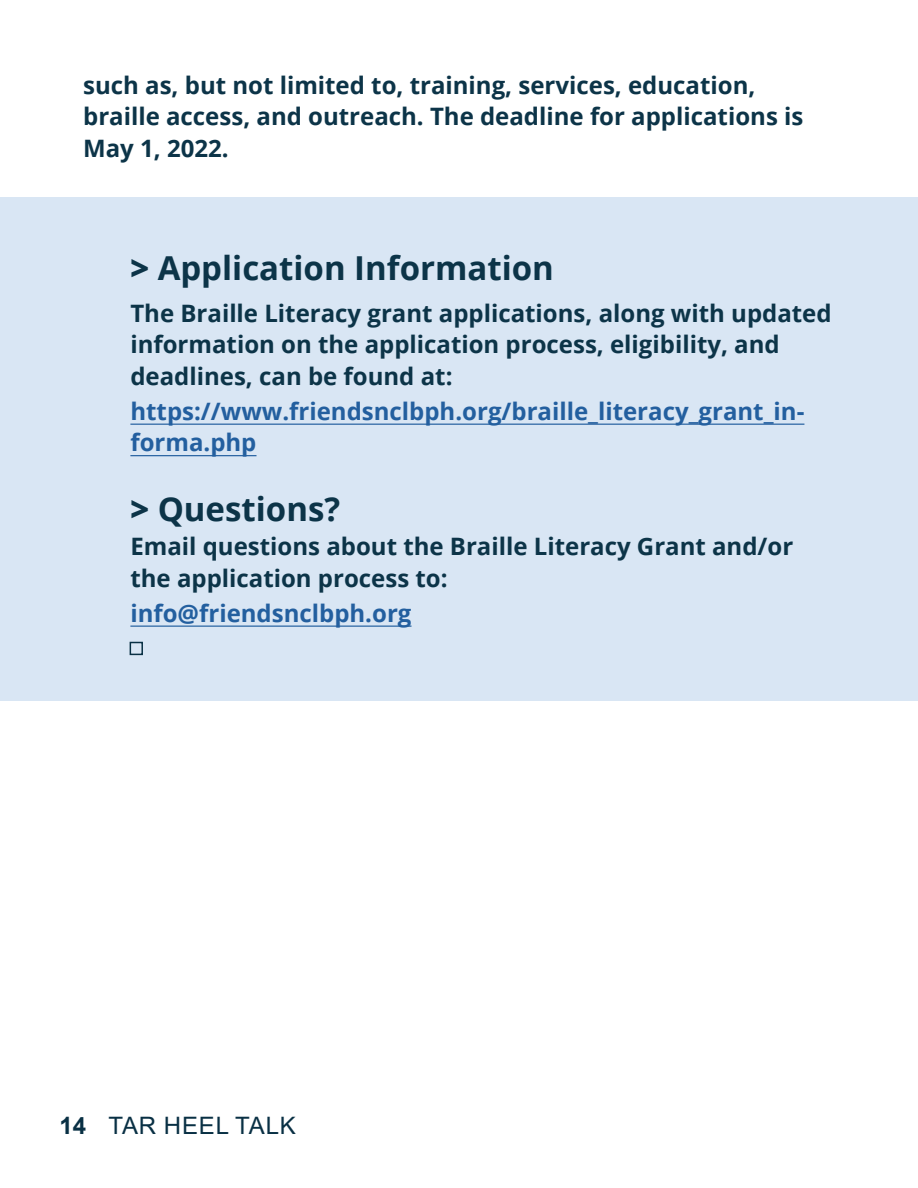
<style>
.page{position:relative;width:918px;height:1188px;background:#fff}
.page>*{position:absolute;margin:0;border:0;box-sizing:border-box;transform-origin:0 0}
.t1{font:700 33px "Open Sans";color:#0c3448}
.t2{font:700 24px/31.5px "Open Sans";color:#0c3448}
.t3{font:700 24px/31.5px "Open Sans";color:#235f9f}
.t4{font:24px "Arial";letter-spacing:.035em;color:#093044}
.s1{font-weight:800}
.s2{font-weight:700}
</style>
<div class="page">
<div style="left:0;top:197px;width:918px;height:282px;background:#d9e6f4"></div>
<div style="left:0;top:479px;width:918px;height:222px;background:#d9e6f4"></div>
<hr style="left:130px;top:424px;width:674px;height:1px;background:#235f9f">
<hr style="left:130px;top:455px;width:127px;height:1px;background:#235f9f">
<hr style="left:130px;top:626px;width:282px;height:1px;background:#235f9f">
<div style="left:130px;top:642px;width:13px;height:13px;border:2px solid #093044"></div>
<p class="t2" style="left:83px;top:69px;width:722px">such as, but not limited to, training, services, education, braille access, and outreach. The deadline for applications is<br>May 1, 2022.</p>
<h1 class="t1" style="left:130px;top:245px;width:425px"><span class="s1">&gt;</span> Application Information</h1>
<p class="t2" style="left:130px;top:297px;width:703px">The Braille Literacy grant applications, along with updated information on the application process, eligibility, and deadlines, can be found at:</p>
<p class="t3" style="left:130px;top:395px;width:676px">https://www.friendsnclbph.org/braille_literacy_grant_in&shy;forma.php</p>
<h1 class="t1" style="left:130px;top:485px;width:211px"><span class="s1">&gt;</span> Questions?</h1>
<p class="t2" style="left:130px;top:530px;width:664px">Email questions about the Braille Literacy Grant and/or the application process to:</p>
<p class="t3" style="left:130px;top:597px;width:283px">info@friendsnclbph.org</p>
<p class="t4" style="left:60px;top:1109px;width:238px"><span class="s2">14</span> TAR HEEL TALK</p>
</div>
